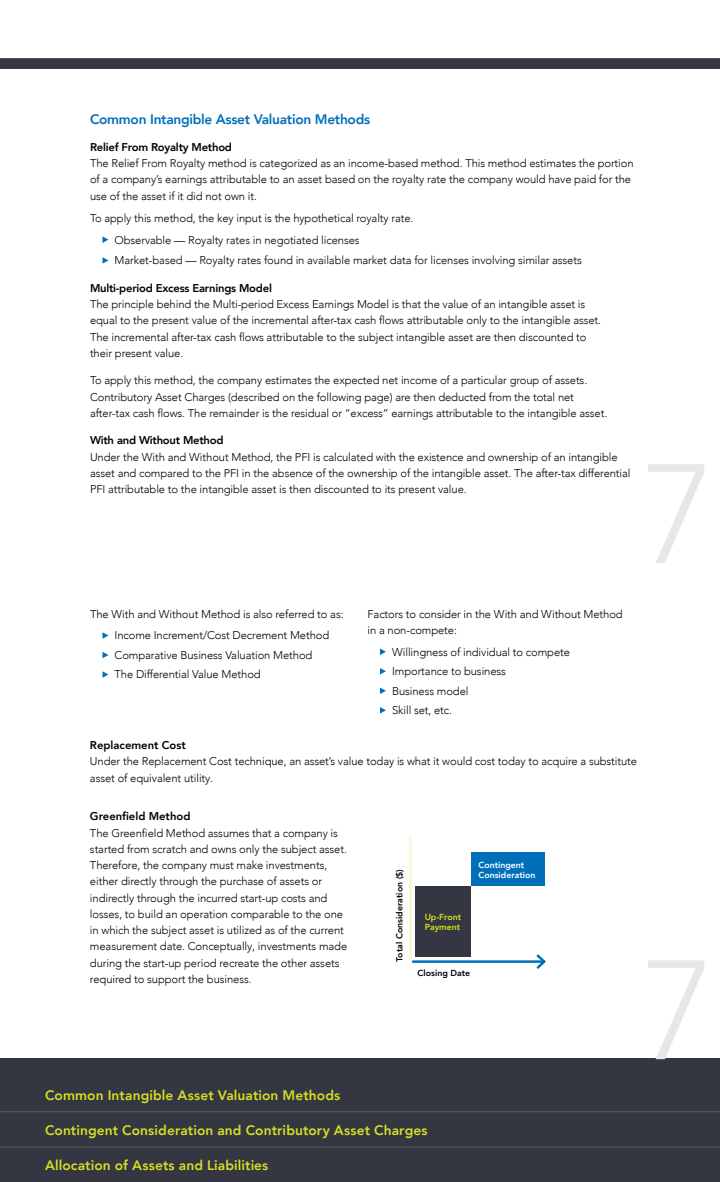
<style>
.page{position:relative;width:720px;height:1182px;background:#fff}
.page>*{position:absolute;margin:0;border:0;box-sizing:border-box;transform-origin:0 0}
.t1{font:300 139.5px "Avenir LT Com";color:#e6e7e8}
.t2{font:800 13.75px "Avenir LT Com";letter-spacing:.01em;color:#d7df23}
.t3{font:800 13.75px "Avenir LT Com";letter-spacing:-.02em;color:#006fba}
.t4{font:300 11.25px/16.2px "Avenir LT Com";letter-spacing:-.01em;color:#000}
.t5{font:800 11.25px "Avenir LT Com";letter-spacing:-.02em;color:#000}
.t6{font:800 11.25px "Avenir LT Com";color:#000}
.t7{font:800 8.75px "Avenir LT Com";color:#000}
.t8{font:800 8.75px/10px "Avenir LT Com";color:#fff}
.t9{font:800 8.75px/10px "Avenir LT Com";color:#d7df23}
</style>
<div class="page">
<div style="left:0;top:1058px;width:720px;height:46px;background:#343741"></div>
<svg style="left:102px;top:632px;width:6px;height:6px"></svg>
<svg style="left:102px;top:652px;width:6px;height:6px"></svg>
<svg style="left:102px;top:671px;width:6px;height:6px"></svg>
<svg style="left:380px;top:648px;width:6px;height:7px"></svg>
<svg style="left:380px;top:668px;width:6px;height:6px"></svg>
<svg style="left:380px;top:687px;width:6px;height:7px"></svg>
<svg style="left:380px;top:707px;width:6px;height:6px"></svg>
<div style="left:471px;top:852px;width:74px;height:34px;background:#006fba"></div>
<div style="left:416px;top:886px;width:55px;height:70px;background:#343741"></div>
<hr style="left:409px;top:838px;width:3px;height:121px;background:#f5f7d5">
<hr style="left:413px;top:960px;width:131px;height:2px;background:#006fba">
<svg style="left:534px;top:954px;width:12px;height:15px"></svg>
<div style="left:0;top:1075px;width:720px;height:106px;background:#343741"></div>
<hr style="left:0;top:1146px;width:720px;height:1px;background:#53565f">
<hr style="left:0;top:1110px;width:720px;height:2px;background:#53565f">
<svg style="left:0;top:58px;width:720px;height:11px"></svg>
<svg style="left:102px;top:236px;width:6px;height:7px"></svg>
<svg style="left:102px;top:257px;width:6px;height:7px"></svg>
<p class="t3" style="left:90px;top:111px;width:282px">Common Intangible Asset Valuation Methods</p>
<p class="t5" style="left:90px;top:140px;width:144px">Relief From Royalty Method</p>
<p class="t4" style="left:90px;top:155px;width:545px">The Relief From Royalty method is categorized as an income-based method. This method estimates the portion of a company’s earnings attributable to an asset based on the royalty rate the company would have paid for the use of the asset if it did not own it.</p>
<p class="t4" style="left:115px;top:207px;width:299px;line-height:21.9px;text-indent:-25px">To apply this method, the key input is the hypothetical royalty rate.<br>Observable — Royalty rates in negotiated licenses</p>
<p class="t4" style="left:115px;top:252px;width:469px">Market-based — Royalty rates found in available market data for licenses involving similar assets</p>
<p class="t5" style="left:90px;top:281px;width:183px">Multi-period Excess Earnings Model</p>
<p class="t4" style="left:90px;top:296px;width:513px">The principle behind the Multi-period Excess Earnings Model is that the value of an intangible asset is equal to the present value of the incremental after-tax cash flows attributable only to the intangible asset.<br>The incremental after-tax cash flows attributable to the subject intangible asset are then discounted to their present value.</p>
<p class="t4" style="left:90px;top:372px;width:519px">To apply this method, the company estimates the expected net income of a particular group of assets.<br>Contributory Asset Charges (described on the following page) are then deducted from the total net after-tax cash flows. The remainder is the residual or “excess” earnings attributable to the intangible asset.</p>
<p class="t5" style="left:90px;top:434px;width:135px">With and Without Method</p>
<p class="t4" style="left:90px;top:448px;width:542px">Under the With and Without Method, the PFI is calculated with the existence and ownership of an intangible asset and compared to the PFI in the absence of the ownership of the intangible asset. The after-tax differential<br>PFI attributable to the intangible asset is then discounted to its present value.</p>
<h1 class="t1" style="left:642px;top:432px;width:74px">7</h1>
<p class="t4" style="left:115px;top:602px;width:231px;line-height:21.9px;text-indent:-25px">The With and Without Method is also referred to as:<br>Income Increment/Cost Decrement Method</p>
<p class="t4" style="left:115px;top:645px;width:199px;line-height:19.5px">Comparative Business Valuation Method<br>The Differential Value Method</p>
<p class="t4" style="left:367px;top:605px;width:257px">Factors to consider in the With and Without Method in a non-compete:</p>
<p class="t4" style="left:392px;top:642px;width:180px;line-height:19.5px">Willingness of individual to compete<br>Importance to business<br>Business model<br>Skill set, etc.</p>
<p class="t6" style="left:90px;top:738px;width:97px">Replacement Cost</p>
<p class="t4" style="left:90px;top:753px;width:549px">Under the Replacement Cost technique, an asset’s value today is what it would cost today to acquire a substitute asset of equivalent utility.</p>
<p class="t6" style="left:90px;top:809px;width:102px">Greenfield Method</p>
<p class="t4" style="left:90px;top:824px;width:259px">The Greenfield Method assumes that a company is started from scratch and owns only the subject asset.<br>Therefore, the company must make investments, either directly through the purchase of assets or indirectly through the incurred start-up costs and losses, to build an operation comparable to the one in which the subject asset is utilized as of the current measurement date. Conceptually, investments made during the start-up period recreate the other assets required to support the business.</p>
<p class="t8" style="left:478px;top:859px;width:59px">Contingent<br>Consideration</p>
<p class="t7" style="left:394px;top:961px;width:94px;rotate:-90deg">Total Consideration ($)</p>
<p class="t9" style="left:425px;top:911px;width:38px">Up-Front<br>Payment</p>
<p class="t7" style="left:418px;top:967px;width:54px">Closing Date</p>
<h1 class="t1" style="left:642px;top:928px;width:74px">7</h1>
<p class="t2" style="left:45px;top:1086px;width:297px">Common Intangible Asset Valuation Methods</p>
<p class="t2" style="left:45px;top:1121px;width:384px">Contingent Consideration and Contributory Asset Charges</p>
<p class="t2" style="left:45px;top:1156px;width:225px">Allocation of Assets and Liabilities</p>
</div>
